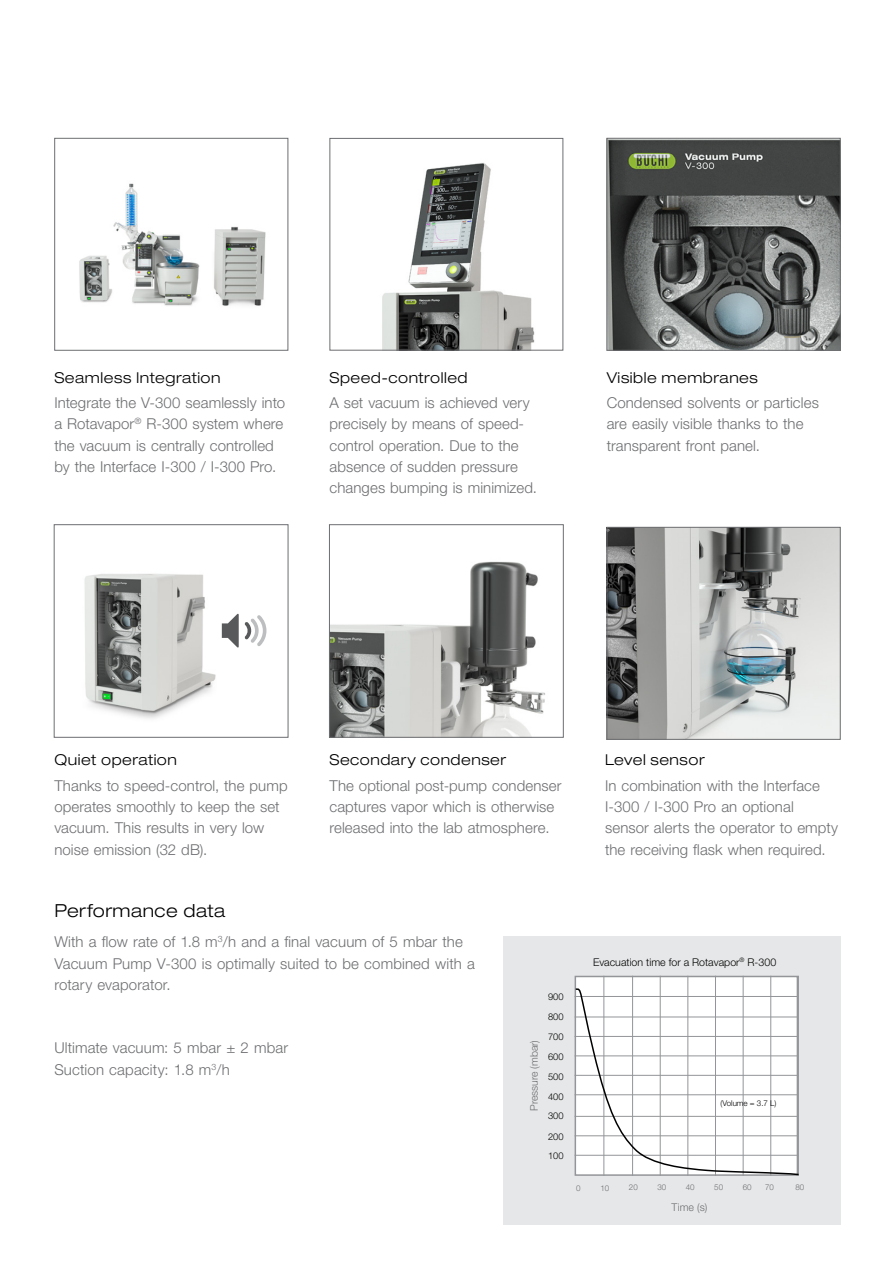
<style>
.page{position:relative;width:893px;height:1263px;background:#fff}
.page>*{position:absolute;margin:0;border:0;box-sizing:border-box;transform-origin:0 0}
.EN_Page_Subline{font:300 expanded 18px "Helvetica Neue LT Std";letter-spacing:.025em;color:#000}
.EN_Table_content_lef{font:300 15px/21.3px "Helvetica Neue LT Std";letter-spacing:.005em;color:#6d6e71}
.EN_Title_small_down{font:300 expanded 15px "Helvetica Neue LT Std";letter-spacing:.035em;color:#000}
.t1{font:300 10.65px "Helvetica Neue LT Std";color:#000}
.t2{font:300 10.65px "Helvetica Neue LT Std";color:#6d6e71}
.t3{font:300 10.5px "Helvetica Neue LT Std";color:#6d6e71}
.t4{font:300 9.3px "Helvetica Neue LT Std";color:#000}
.t5{font:300 7.95px "Helvetica Neue LT Std";color:#6d6e71}
.t6{font:300 7.95px "Helvetica Neue LT Std";color:#000}
</style>
<div class="page">
<img style="left:79px;top:183px;width:187px;height:123px">
<div style="left:54px;top:138px;width:234px;height:212px;border:1px solid #6d6e71"></div>
<img style="left:382px;top:163px;width:153px;height:185px">
<div style="left:330px;top:138px;width:233px;height:212px;border:1px solid #6d6e71"></div>
<img style="left:609px;top:140px;width:229px;height:208px">
<div style="left:607px;top:138px;width:233px;height:212px;border:1px solid #6d6e71"></div>
<img style="left:609px;top:529px;width:229px;height:208px">
<div style="left:607px;top:527px;width:233px;height:212px;border:1px solid #6d6e71"></div>
<img style="left:331px;top:561px;width:214px;height:174px">
<div style="left:329px;top:524px;width:234px;height:213px;border:1px solid #6d6e71"></div>
<img style="left:84px;top:574px;width:183px;height:145px">
<div style="left:54px;top:524px;width:234px;height:213px;border:1px solid #6d6e71"></div>
<svg style="left:245px;top:615px;width:21px;height:31px"></svg>
<svg style="left:222px;top:613px;width:17px;height:35px"></svg>
<div style="left:503px;top:937px;width:337px;height:288px;background:#e6e7e8"></div>
<div style="left:575px;top:976px;width:223px;height:200px;background:#fff;border:2px solid #939598"></div>
<hr style="left:604px;top:976px;width:1px;height:200px;background:#939598">
<hr style="left:632px;top:976px;width:1px;height:200px;background:#939598">
<hr style="left:660px;top:976px;width:1px;height:200px;background:#939598">
<hr style="left:688px;top:976px;width:1px;height:200px;background:#939598">
<hr style="left:715px;top:976px;width:1px;height:200px;background:#939598">
<hr style="left:743px;top:976px;width:1px;height:200px;background:#939598">
<hr style="left:770px;top:976px;width:1px;height:200px;background:#939598">
<hr style="left:798px;top:976px;width:1px;height:200px;background:#939598">
<svg style="left:574px;top:988px;width:225px;height:188px"></svg>
<p class="EN_Title_small_down" style="left:54px;top:368px;width:168px">Seamless Integration</p>
<p class="EN_Table_content_lef" style="left:54px;top:392px;width:232px">Integrate the V-300 seamlessly into a Rotavapor<sup>®</sup> R-300 system where the vacuum is centrally controlled by the Interface I-300 / I-300 Pro.</p>
<p class="EN_Title_small_down" style="left:329px;top:368px;width:140px">Speed-controlled</p>
<p class="EN_Table_content_lef" style="left:329px;top:392px;width:209px">A set vacuum is achieved very precisely by means of speed&shy;control operation. Due to the absence of sudden pressure changes bumping is minimized.</p>
<p class="EN_Title_small_down" style="left:607px;top:368px;width:153px">Visible membranes</p>
<p class="EN_Table_content_lef" style="left:607px;top:392px;width:214px">Condensed solvents or particles are easily visible thanks to the transparent front panel.</p>
<p class="EN_Title_small_down" style="left:54px;top:751px;width:124px">Quiet operation</p>
<p class="EN_Table_content_lef" style="left:54px;top:775px;width:235px">Thanks to speed-control, the pump operates smoothly to keep the set vacuum. This results in very low noise emission (32 dB).</p>
<p class="EN_Title_small_down" style="left:329px;top:751px;width:178px">Secondary condenser</p>
<p class="EN_Table_content_lef" style="left:329px;top:775px;width:234px">The optional post-pump condenser captures vapor which is otherwise released into the lab atmosphere.</p>
<p class="EN_Title_small_down" style="left:605px;top:751px;width:101px">Level sensor</p>
<p class="EN_Table_content_lef" style="left:605px;top:775px;width:235px">In combination with the Interface I-300 / I-300 Pro an optional sensor alerts the operator to empty the receiving flask when required.</p>
<p class="EN_Page_Subline" style="left:54px;top:900px;width:172px">Performance data</p>
<p class="EN_Table_content_lef" style="left:54px;top:931px;width:422px">With a flow rate of 1.8 m<sup>3</sup>/h and a final vacuum of 5 mbar the<br>Vacuum Pump V-300 is optimally suited to be combined with a rotary evaporator.</p>
<p class="EN_Table_content_lef" style="left:54px;top:1037px;width:235px">Ultimate vacuum: 5 mbar ± 2 mbar</p>
<p class="EN_Table_content_lef" style="left:54px;top:1058px;width:177px">Suction capacity: 1.8 m<sup>3</sup>/h</p>
<p class="t3" style="left:528px;top:1111px;width:72px;rotate:-90deg">Pressure (mbar)</p>
<p class="t4" style="left:548px;top:991px;width:17px">900</p>
<p class="t4" style="left:548px;top:1011px;width:17px">800</p>
<p class="t4" style="left:548px;top:1031px;width:17px">700</p>
<p class="t4" style="left:548px;top:1051px;width:17px">600</p>
<p class="t4" style="left:548px;top:1070px;width:17px">500</p>
<p class="t4" style="left:548px;top:1091px;width:17px">400</p>
<p class="t4" style="left:548px;top:1110px;width:17px">300</p>
<p class="t4" style="left:548px;top:1131px;width:17px">200</p>
<p class="t4" style="left:548px;top:1150px;width:17px">100</p>
<p class="t5" style="left:576px;top:1184px;width:6px">0</p>
<p class="t1" style="left:593px;top:955px;width:185px">Evacuation time for a Rotavapor<sup>®</sup> R-300</p>
<p class="t6" style="left:721px;top:1098px;width:57px">(Volume = 3.7 L)</p>
<p class="t5" style="left:600px;top:1184px;width:10px">10</p>
<p class="t5" style="left:629px;top:1183px;width:10px">20</p>
<p class="t5" style="left:657px;top:1183px;width:10px">30</p>
<p class="t5" style="left:686px;top:1183px;width:10px">40</p>
<p class="t5" style="left:714px;top:1183px;width:10px">50</p>
<p class="t5" style="left:743px;top:1183px;width:10px">60</p>
<p class="t5" style="left:765px;top:1183px;width:10px">70</p>
<p class="t2" style="left:672px;top:1201px;width:37px">Time (s)</p>
<p class="t5" style="left:795px;top:1183px;width:10px">80</p>
</div>
